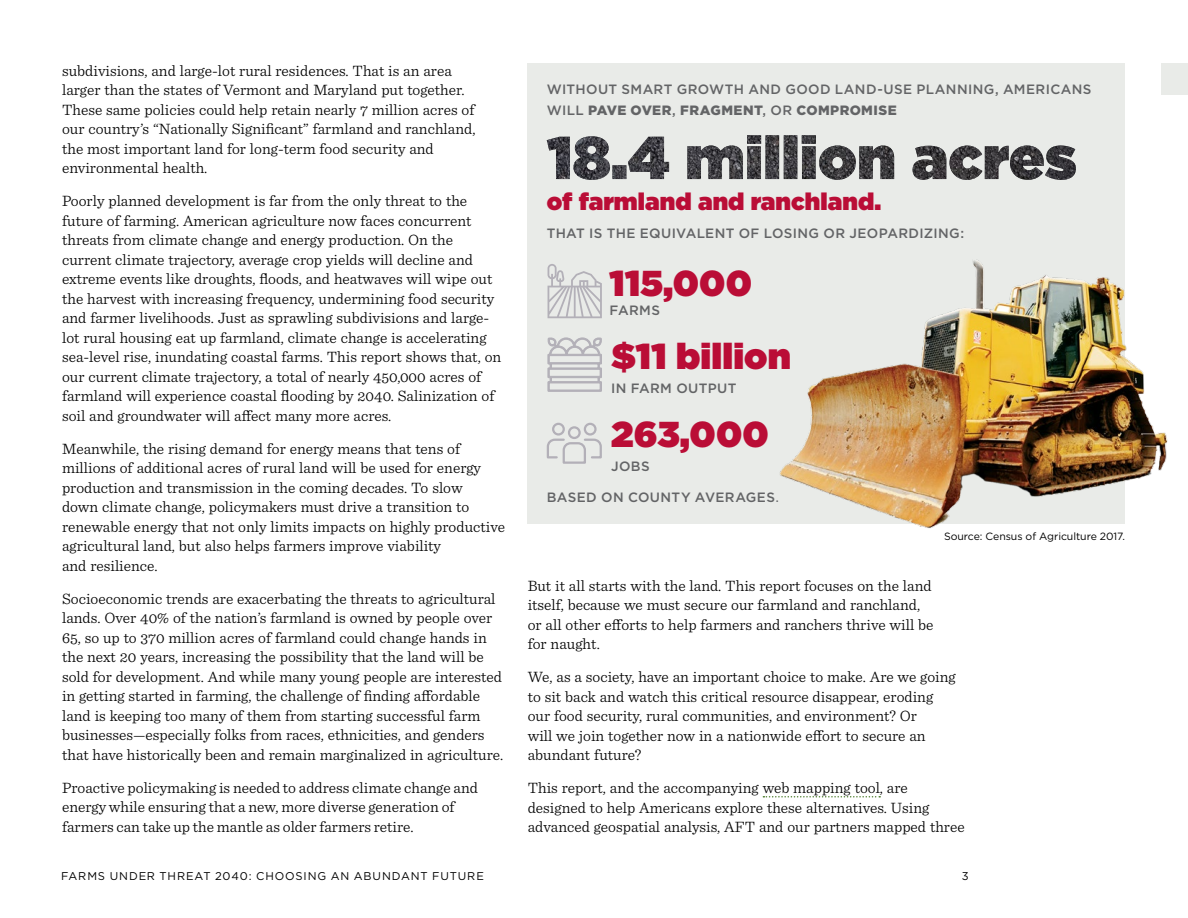
<style>
.page{position:relative;width:1188px;height:918px;background:#fff}
.page>*{position:absolute;margin:0;border:0;box-sizing:border-box;transform-origin:0 0}
.t1{font:900 36px "Gotham";letter-spacing:.005em;color:#ba0d36}
.t2{font:900 24px "Gotham";letter-spacing:.005em;color:#ba0d36}
.t3{font:300 15.75px/19.5px "Sentinel";color:#000}
.t4{font:500 13.5px/21px "Gotham";letter-spacing:.025em;color:#636466}
.t5{font:11.25px "Gotham";letter-spacing:.075em;color:#000}
.t6{font:10.5px "Gotham";letter-spacing:-.005em;color:#000}
.s1{font-weight:900}
.s2{font-weight:400;font-size:15px}
</style>
<div class="page">
<div style="left:528px;top:63px;width:597px;height:461px;background:#e9ebe8"></div>
<div style="left:1161px;top:63px;width:27px;height:32px;background:#e9ebe8"></div>
<svg style="left:763px;top:796px;width:117px;height:2px"></svg>
<img style="left:547px;top:135px;width:529px;height:45px">
<img style="left:780px;top:259px;width:388px;height:270px">
<svg style="left:548px;top:264px;width:54px;height:54px"></svg>
<svg style="left:547px;top:337px;width:55px;height:55px"></svg>
<svg style="left:546px;top:422px;width:56px;height:42px"></svg>
<p class="t3" style="left:62px;top:60px;width:415px">subdivisions, and large-lot rural residences. That is an area larger than the states of Vermont and Maryland put together.<br>These same policies could help retain nearly 7 million acres of our country’s “Nationally Significant” farmland and ranchland, the most important land for long-term food security and environmental health.</p>
<p class="t3" style="left:62px;top:190px;width:441px">Poorly planned development is far from the only threat to the future of farming. American agriculture now faces concurrent threats from climate change and energy production. On the current climate trajectory, average crop yields will decline and extreme events like droughts, floods, and heatwaves will wipe out the harvest with increasing frequency, undermining food security and farmer livelihoods. Just as sprawling subdivisions and large&shy;lot rural housing eat up farmland, climate change is accelerating sea-level rise, inundating coastal farms. This report shows that, on our current climate trajectory, a total of nearly 450,000 acres of farmland will experience coastal flooding by 2040. Salinization of soil and groundwater will affect many more acres.</p>
<p class="t3" style="left:62px;top:438px;width:445px">Meanwhile, the rising demand for energy means that tens of millions of additional acres of rural land will be used for energy production and transmission in the coming decades. To slow<br>down climate change, policymakers must drive a transition to renewable energy that not only limits impacts on highly productive agricultural land, but also helps farmers improve viability<br>and resilience.</p>
<p class="t3" style="left:62px;top:588px;width:443px">Socioeconomic trends are exacerbating the threats to agricultural lands. Over 40% of the nation’s farmland is owned by people over 65, so up to 370 million acres of farmland could change hands in the next 20 years, increasing the possibility that the land will be sold for development. And while many young people are interested in getting started in farming, the challenge of finding affordable land is keeping too many of them from starting successful farm businesses—especially folks from races, ethnicities, and genders that have historically been and remain marginalized in agriculture.</p>
<p class="t3" style="left:62px;top:777px;width:417px">Proactive policymaking is needed to address climate change and energy while ensuring that a new, more diverse generation of farmers can take up the mantle as older farmers retire.</p>
<p class="t4" style="left:547px;top:79px;width:546px">WITHOUT SMART GROWTH AND GOOD LAND-USE PLANNING, AMERICANS<br>WILL <span class="s1">PAVE OVER</span>, <span class="s1">FRAGMENT</span>, OR <span class="s1">COMPROMISE</span></p>
<h2 class="t2" style="left:547px;top:184px;width:336px">of farmland and ranchland.</h2>
<p class="t4" style="left:547px;top:222px;width:419px">THAT IS THE EQUIVALENT OF LOSING OR JEOPARDIZING:</p>
<h1 class="t1" style="left:610px;top:257px;width:144px">115,000</h1>
<p class="t4" style="left:610px;top:300px;width:52px">FARMS</p>
<h1 class="t1" style="left:611px;top:331px;width:181px">$11 billion</h1>
<p class="t4" style="left:611px;top:378px;width:127px">IN FARM OUTPUT</p>
<h1 class="t1" style="left:611px;top:409px;width:159px">263,000</h1>
<p class="t4" style="left:611px;top:456px;width:40px">JOBS</p>
<p class="t4" style="left:547px;top:487px;width:234px">BASED ON COUNTY AVERAGES<span class="s2">.</span></p>
<p class="t6" style="left:944px;top:530px;width:182px">Source: Census of Agriculture 2017.</p>
<p class="t3" style="left:528px;top:575px;width:407px">But it all starts with the land. This report focuses on the land itself, because we must secure our farmland and ranchland, or all other efforts to help farmers and ranchers thrive will be for naught.</p>
<p class="t3" style="left:528px;top:666px;width:430px">We, as a society, have an important choice to make. Are we going to sit back and watch this critical resource disappear, eroding our food security, rural communities, and environment? Or<br>will we join together now in a nationwide effort to secure an abundant future?</p>
<p class="t3" style="left:528px;top:777px;width:438px">This report, and the accompanying web mapping tool, are designed to help Americans explore these alternatives. Using advanced geospatial analysis, AFT and our partners mapped three</p>
<p class="t5" style="left:61px;top:869px;width:424px">FARMS UNDER THREAT 2040: CHOOSING AN ABUNDANT FUTURE</p>
<p class="t5" style="left:962px;top:869px;width:8px">3</p>
</div>
